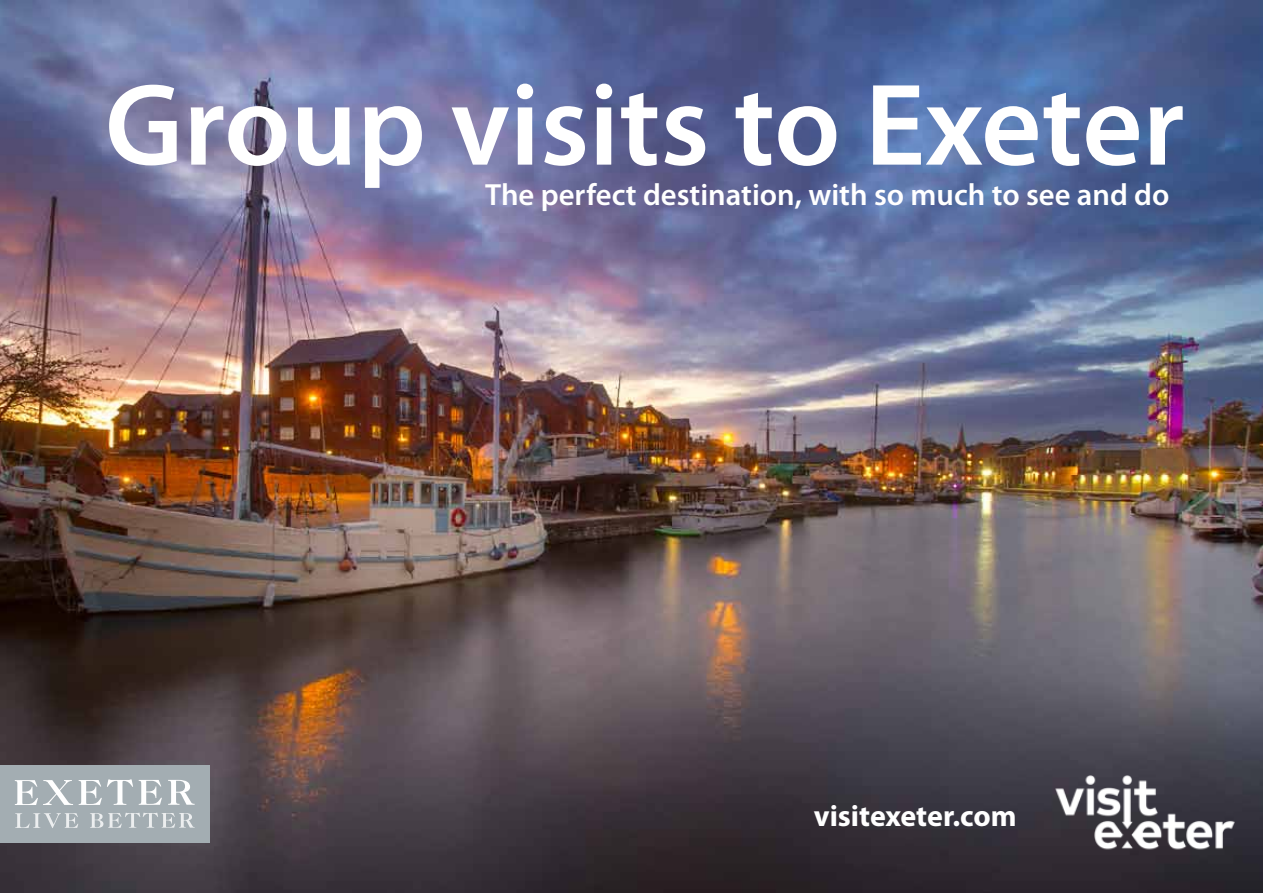
<style>
.page{position:relative;width:1263px;height:893px;background:#fff}
.page>*{position:absolute;margin:0;border:0;box-sizing:border-box;transform-origin:0 0}
.t1{font:600 117.45px "Myriad Pro";color:#fff}
.t2{font:600 30.75px "Myriad Pro";color:#fff}
.t3{font:700 30px "Myriad Pro";color:#fff}
</style>
<div class="page">
<img style="left:0;top:0;width:1263px;height:893px">
<div style="left:0;top:765px;width:210px;height:78px;background:#a3adb2"></div>
<svg style="left:15px;top:780px;width:58px;height:25px"></svg>
<svg style="left:79px;top:779px;width:54px;height:26px"></svg>
<svg style="left:139px;top:780px;width:23px;height:25px"></svg>
<svg style="left:168px;top:780px;width:27px;height:25px"></svg>
<svg style="left:15px;top:813px;width:63px;height:15px"></svg>
<svg style="left:90px;top:813px;width:105px;height:15px"></svg>
<img style="left:1027px;top:765px;width:235px;height:101px">
<h1 class="t1" style="left:105px;top:50px;width:1081px">Group visits to Exeter</h1>
<p class="t2" style="left:485px;top:175px;width:686px">The perfect destination, with so much to see and do</p>
<p class="t3" style="left:814px;top:797px;width:204px">visitexeter.com</p>
</div>
